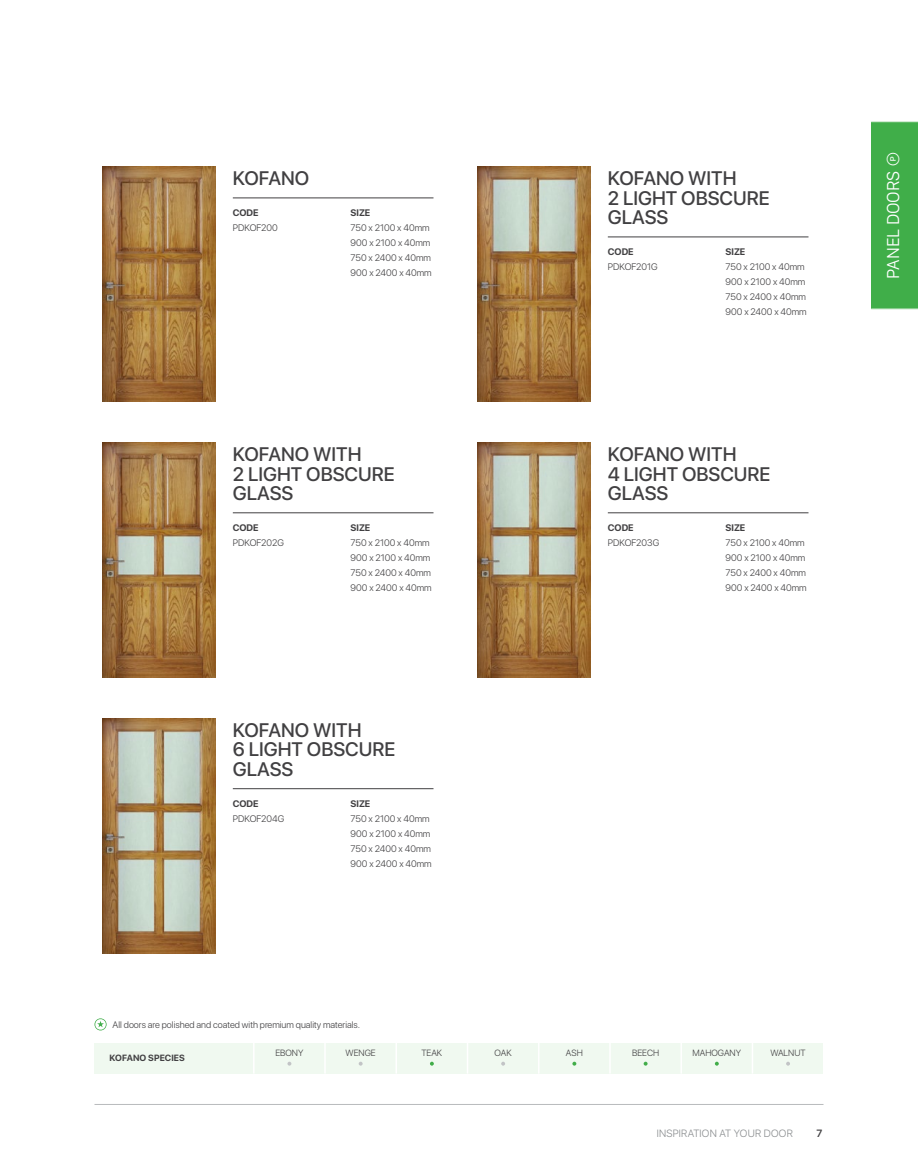
<style>
.page{position:relative;width:918px;height:1175px;background:#fff}
.page>*{position:absolute;margin:0;border:0;box-sizing:border-box;transform-origin:0 0}
.t1{font:500 19.5px/19.5px "SF Pro Display";color:#414042}
.t2{font:300 18px "SF Compact Display";color:#fff}
.t3{font:300 10.5px "SF Pro Display";letter-spacing:.025em;color:#8b8e90}
.t4{font:600 10.5px "SF Pro Display";color:#414042}
.t5{font:300 9.45px/15px "SF Pro Display";color:#414042}
.t6{font:700 9.45px "SF Pro Display";color:#414042}
.t7{font:300 9px "SF Pro Display";color:#414042}
.t8{font:700 9px "SF Pro Display";letter-spacing:.01em;color:#414042}
</style>
<div class="page">
<hr style="left:233px;top:198px;width:201px;height:1px;background:#414042">
<hr style="left:233px;top:512px;width:201px;height:1px;background:#414042">
<hr style="left:608px;top:512px;width:201px;height:1px;background:#414042">
<hr style="left:233px;top:788px;width:201px;height:1px;background:#414042">
<hr style="left:608px;top:237px;width:201px;height:1px;background:#414042">
<img style="left:102px;top:166px;width:113px;height:236px">
<img style="left:102px;top:442px;width:113px;height:236px">
<img style="left:102px;top:718px;width:113px;height:235px">
<img style="left:477px;top:442px;width:113px;height:236px">
<img style="left:477px;top:166px;width:113px;height:236px">
<div style="left:94px;top:1042px;width:730px;height:31px;background:#f0f9f0"></div>
<hr style="left:467px;top:1042px;width:1px;height:31px;background:#fff">
<hr style="left:253px;top:1042px;width:2px;height:31px;background:#fff">
<hr style="left:538px;top:1042px;width:2px;height:31px;background:#fff">
<hr style="left:324px;top:1042px;width:2px;height:31px;background:#fff">
<hr style="left:609px;top:1042px;width:2px;height:31px;background:#fff">
<hr style="left:396px;top:1042px;width:1px;height:31px;background:#fff">
<hr style="left:680px;top:1042px;width:2px;height:31px;background:#fff">
<hr style="left:752px;top:1042px;width:1px;height:31px;background:#fff">
<svg style="left:501px;top:1061px;width:4px;height:4px"></svg>
<svg style="left:287px;top:1061px;width:4px;height:4px"></svg>
<svg style="left:572px;top:1061px;width:4px;height:4px"></svg>
<svg style="left:359px;top:1061px;width:4px;height:4px"></svg>
<svg style="left:644px;top:1061px;width:4px;height:4px"></svg>
<svg style="left:430px;top:1061px;width:4px;height:4px"></svg>
<svg style="left:715px;top:1061px;width:4px;height:4px"></svg>
<svg style="left:786px;top:1061px;width:4px;height:4px"></svg>
<svg style="left:95px;top:1018px;width:12px;height:12px"></svg>
<div style="left:871px;top:122px;width:47px;height:187px;background:#40ae49"></div>
<hr style="left:871px;top:309px;width:47px;height:1px;background:#c6e7c8">
<hr style="left:871px;top:121px;width:47px;height:1px;background:#c6e7c8">
<hr style="left:94px;top:1104px;width:730px;height:1px;background:#b9bbbd">
<h1 class="t1" style="left:233px;top:169px;width:78px">KOFANO</h1>
<p class="t6" style="left:233px;top:207px;width:27px">CODE</p>
<p class="t5" style="left:233px;top:221px;width:47px">PDKOF200</p>
<p class="t6" style="left:351px;top:207px;width:21px">SIZE</p>
<p class="t5" style="left:351px;top:221px;width:83px">750 x 2100 x 40mm<br>900 x 2100 x 40mm<br>750 x 2400 x 40mm<br>900 x 2400 x 40mm</p>
<h1 class="t1" style="left:608px;top:169px;width:163px">KOFANO WITH<br>2 LIGHT OBSCURE<br>GLASS</h1>
<p class="t6" style="left:608px;top:246px;width:27px">CODE</p>
<p class="t5" style="left:608px;top:260px;width:51px">PDKOF201G</p>
<p class="t6" style="left:726px;top:246px;width:21px">SIZE</p>
<p class="t5" style="left:726px;top:260px;width:83px">750 x 2100 x 40mm<br>900 x 2100 x 40mm<br>750 x 2400 x 40mm<br>900 x 2400 x 40mm</p>
<h1 class="t1" style="left:233px;top:445px;width:163px">KOFANO WITH<br>2 LIGHT OBSCURE<br>GLASS</h1>
<h1 class="t1" style="left:608px;top:445px;width:164px">KOFANO WITH<br>4 LIGHT OBSCURE<br>GLASS</h1>
<p class="t6" style="left:351px;top:522px;width:21px">SIZE</p>
<p class="t6" style="left:726px;top:522px;width:21px">SIZE</p>
<p class="t6" style="left:233px;top:522px;width:27px">CODE</p>
<p class="t6" style="left:608px;top:522px;width:27px">CODE</p>
<p class="t5" style="left:351px;top:535px;width:83px">750 x 2100 x 40mm<br>900 x 2100 x 40mm<br>750 x 2400 x 40mm<br>900 x 2400 x 40mm</p>
<p class="t5" style="left:233px;top:535px;width:53px">PDKOF202G</p>
<p class="t5" style="left:608px;top:535px;width:53px">PDKOF203G</p>
<h1 class="t1" style="left:233px;top:721px;width:164px">KOFANO WITH<br>6 LIGHT OBSCURE<br>GLASS</h1>
<p class="t6" style="left:233px;top:798px;width:27px">CODE</p>
<p class="t5" style="left:233px;top:811px;width:53px">PDKOF204G</p>
<p class="t6" style="left:351px;top:798px;width:21px">SIZE</p>
<p class="t5" style="left:351px;top:811px;width:83px">750 x 2100 x 40mm<br>900 x 2100 x 40mm<br>750 x 2400 x 40mm<br>900 x 2400 x 40mm</p>
<p class="t5" style="left:726px;top:535px;width:83px">750 x 2100 x 40mm<br>900 x 2100 x 40mm<br>750 x 2400 x 40mm<br>900 x 2400 x 40mm</p>
<p class="t5" style="left:113px;top:1017px;width:249px">All doors are polished and coated with premium quality materials.</p>
<p class="t8" style="left:110px;top:1053px;width:77px">KOFANO SPECIES</p>
<p class="t7" style="left:275px;top:1046px;width:30px">EBONY</p>
<p class="t7" style="left:346px;top:1046px;width:32px">WENGE</p>
<p class="t7" style="left:421px;top:1046px;width:22px">TEAK</p>
<p class="t7" style="left:495px;top:1046px;width:19px">OAK</p>
<p class="t7" style="left:566px;top:1046px;width:18px">ASH</p>
<p class="t7" style="left:632px;top:1046px;width:29px">BEECH</p>
<p class="t7" style="left:693px;top:1046px;width:50px">MAHOGANY</p>
<p class="t7" style="left:771px;top:1046px;width:37px">WALNUT</p>
<p class="t3" style="left:657px;top:1125px;width:138px">INSPIRATION AT YOUR DOOR</p>
<p class="t4" style="left:816px;top:1125px;width:7px">7</p>
<h2 class="t2" style="left:879px;top:279px;width:130px;rotate:-90deg">PANEL DOORS Ⓟ</h2>
</div>
